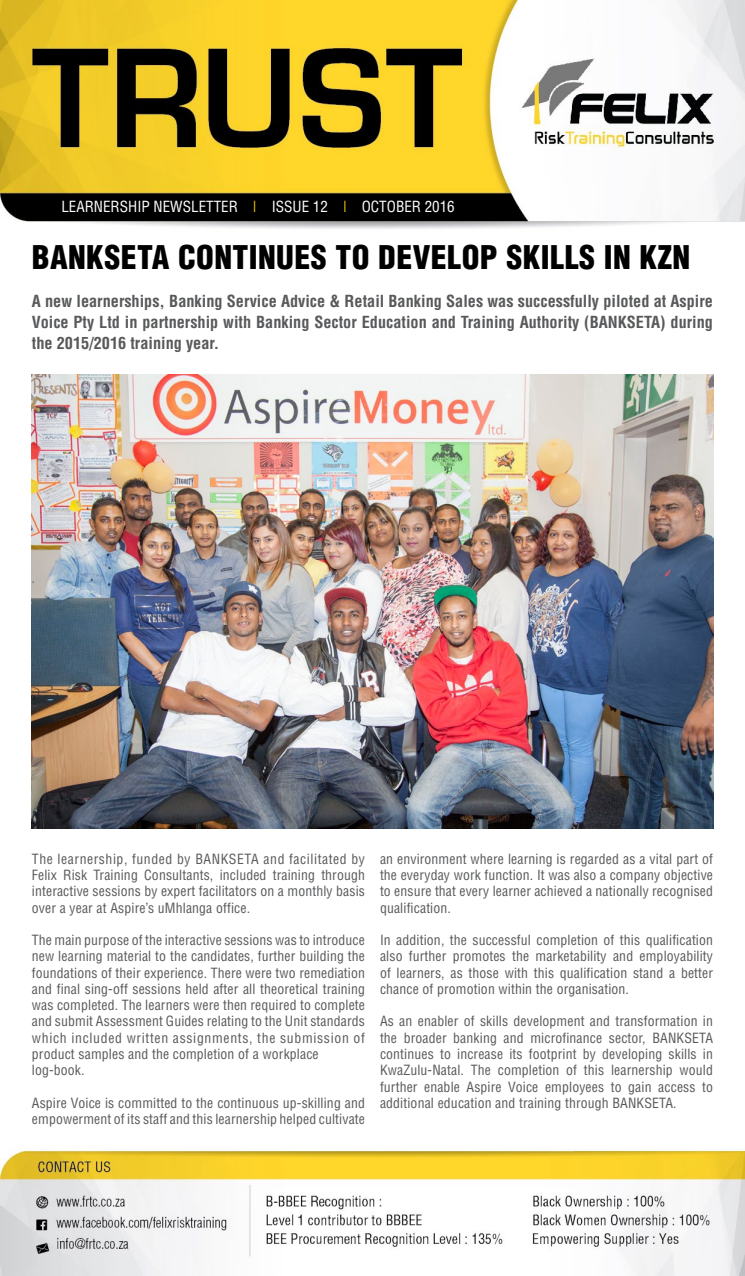
<style>
.page{position:relative;width:745px;height:1276px;background:#fff}
.page>*{position:absolute;margin:0;border:0;box-sizing:border-box;transform-origin:0 0}
.t1{font:900 condensed 31.88px "Helvetica CE";letter-spacing:.01em;color:#000}
.t2{font:700 condensed 16.25px/21.2px "Helvetica CE";color:#58595b;text-align:justify}
.t3{font:condensed 15px "Helvetica CE";color:#fff}
.t4{font:condensed 13.75px/16.2px "Helvetica CE";letter-spacing:.01em;color:#58595b;text-align:justify}
.s1{color:#ffcd03}
</style>
<div class="page">
<img style="left:0;top:0;width:744px;height:229px">
<img style="left:0;top:1150px;width:744px;height:126px">
<img style="left:32px;top:374px;width:680px;height:454px">
<p class="t3" style="left:61px;top:198px;width:394px">LEARNERSHIP NEWSLETTER <span class="s1">|</span> ISSUE 12 <span class="s1">|</span> OCTOBER 2016</p>
<h1 class="t1" style="left:32px;top:239px;width:659px">BANKSETA CONTINUES TO DEVELOP SKILLS IN KZN</h1>
<p class="t2" style="left:32px;top:290px;width:682px">A new learnerships, Banking Service Advice &amp; Retail Banking Sales was successfully piloted at Aspire Voice Pty Ltd in partnership with Banking Sector Education and Training Authority (BANKSETA) during the 2015/2016 training year.</p>
<p class="t4" style="left:32px;top:851px;width:334px">The learnership, funded by BANKSETA and facilitated by Felix Risk Training Consultants, included training through interactive sessions by expert facilitators on a monthly basis over a year at Aspire’s uMhlanga office.</p>
<p class="t4" style="left:32px;top:932px;width:334px;text-align:left">The main purpose of the interactive sessions was to introduce new learning material to the candidates, further building the foundations of their experience. There were two remediation and final sing-off sessions held after all theoretical training was completed. The learners were then required to complete and submit Assessment Guides relating to the Unit standards which included written assignments, the submission of product samples and the completion of a workplace log-book.</p>
<p class="t4" style="left:32px;top:1094px;width:334px">Aspire Voice is committed to the continuous up-skilling and empowerment of its staff and this learnership helped cultivate</p>
<p class="t4" style="left:380px;top:851px;width:334px">an environment where learning is regarded as a vital part of the everyday work function. It was also a company objective to ensure that every learner achieved a nationally recognised qualification.</p>
<p class="t4" style="left:380px;top:932px;width:334px">In addition, the successful completion of this qualification also further promotes the marketability and employability of learners, as those with this qualification stand a better chance of promotion within the organisation.</p>
<p class="t4" style="left:380px;top:1013px;width:334px">As an enabler of skills development and transformation in the broader banking and microfinance sector, BANKSETA continues to increase its footprint by developing skills in KwaZulu-Natal. The completion of this learnership would further enable Aspire Voice employees to gain access to additional education and training through BANKSETA.</p>
</div>
